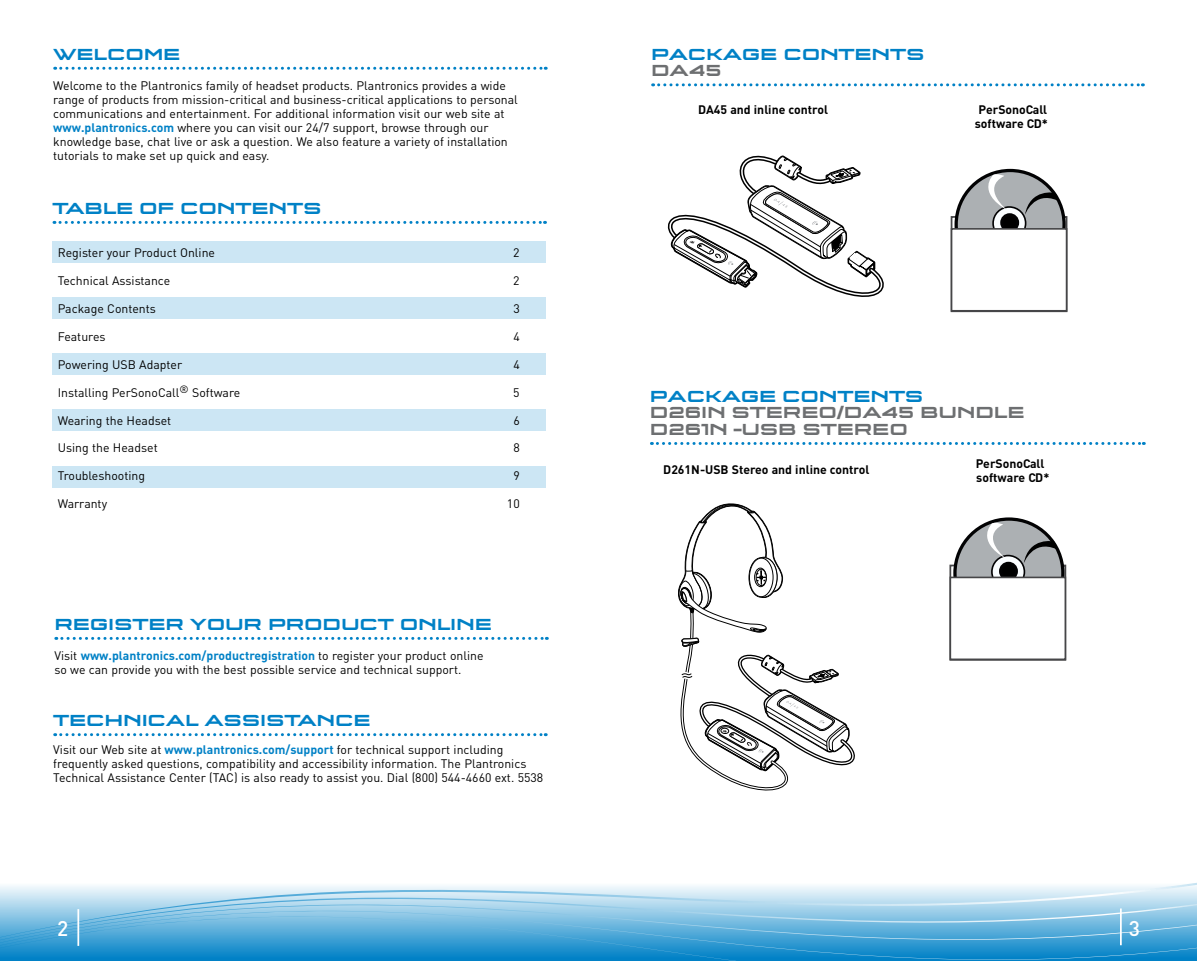
<style>
.page{position:relative;width:1197px;height:961px;background:#fff}
.page>*{position:absolute;margin:0;border:0;box-sizing:border-box;transform-origin:0 0}
.t1{font:500 21px "DIN";color:#fff}
.t2{font:700 16.62px "Q Type Ext";letter-spacing:-.015em;color:#0081c6}
.t3{font:700 16.62px/16.6px "Q Type Ext";letter-spacing:-.015em;color:#6d6f71}
.t4{font:12.25px/14px "DIN";color:#000}
.t5{font:700 12.25px/14px "DIN";color:#000;text-align:center}
.s1{font-weight:700;color:#0081c6}
</style>
<div class="page">
<svg style="left:651px;top:442px;width:493px;height:3px"></svg>
<div style="left:52px;top:466px;width:494px;height:21px;background:#cce6f4"></div>
<svg style="left:0;top:883px;width:1197px;height:14px"></svg>
<svg style="left:0;top:897px;width:1197px;height:13px;background:#b2d9ed"></svg>
<svg style="left:0;top:910px;width:1197px;height:51px;background:#58acd9"></svg>
<svg style="left:0;top:914px;width:736px;height:47px;background:#44a2d5"></svg>
<hr style="left:1120px;top:908px;width:2px;height:37px;background:#fff">
<svg style="left:56px;top:637px;width:491px;height:3px"></svg>
<svg style="left:653px;top:83px;width:490px;height:3px"></svg>
<svg style="left:54px;top:221px;width:492px;height:3px"></svg>
<div style="left:52px;top:242px;width:494px;height:20px;background:#cce6f4"></div>
<div style="left:52px;top:298px;width:494px;height:20px;background:#cce6f4"></div>
<div style="left:52px;top:354px;width:494px;height:20px;background:#cce6f4"></div>
<div style="left:52px;top:410px;width:494px;height:20px;background:#cce6f4"></div>
<svg style="left:668px;top:155px;width:216px;height:142px"></svg>
<div style="left:956px;top:170px;width:108px;height:108px;background:#acb0b3;border-radius:50%"></div>
<div style="left:955px;top:169px;width:111px;height:111px;border:3px solid #020203;border-radius:50%"></div>
<div style="left:993px;top:207px;width:33px;height:32px;background:#fafdff;border-radius:50%"></div>
<div style="left:992px;top:206px;width:34px;height:34px;border:2px solid #020203;border-radius:50%"></div>
<div style="left:1002px;top:215px;width:16px;height:15px;background:#000;border-radius:50%"></div>
<div style="left:1000px;top:213px;width:19px;height:19px;border:3px solid #020203;border-radius:50%"></div>
<svg style="left:1025px;top:187px;width:33px;height:28px"></svg>
<svg style="left:976px;top:173px;width:31px;height:37px"></svg>
<div style="left:952px;top:229px;width:115px;height:82px;background:#fff"></div>
<div style="left:951px;top:228px;width:116px;height:84px;border:2px solid #464648"></div>
<svg style="left:55px;top:733px;width:491px;height:3px"></svg>
<svg style="left:55px;top:67px;width:491px;height:3px"></svg>
<svg style="left:678px;top:503px;width:177px;height:287px"></svg>
<div style="left:949px;top:564px;width:117px;height:97px;background:#fff;border:2px solid #464648"></div>
<div style="left:955px;top:519px;width:108px;height:108px;background:#acb0b3;border-radius:50%"></div>
<div style="left:953px;top:517px;width:112px;height:111px;border:3px solid #020203;border-radius:50%"></div>
<svg style="left:992px;top:555px;width:32px;height:33px"></svg>
<div style="left:991px;top:555px;width:34px;height:34px;border:2px solid #020203;border-radius:50%"></div>
<div style="left:1001px;top:563px;width:15px;height:16px;background:#000;border-radius:50%"></div>
<div style="left:999px;top:562px;width:19px;height:19px;border:3px solid #020203;border-radius:50%"></div>
<svg style="left:1024px;top:536px;width:33px;height:27px"></svg>
<svg style="left:975px;top:521px;width:31px;height:37px"></svg>
<div style="left:950px;top:577px;width:115px;height:82px;background:#fff"></div>
<div style="left:950px;top:576px;width:116px;height:84px;border:2px solid #464648"></div>
<hr style="left:77px;top:909px;width:2px;height:37px;background:#fff">
<h2 class="t2" style="left:53px;top:44px;width:129px">WELCOME</h2>
<p class="t4" style="left:53px;top:78px;width:466px">Welcome to the Plantronics family of headset products. Plantronics provides a wide range of products from mission-critical and business-critical applications to personal communications and entertainment. For additional information visit our web site at <span class="s1">www.plantronics.com</span> where you can visit our 24/7 support, browse through our knowledge base, chat live or ask a question. We also feature a variety of installation tutorials to make set up quick and easy.</p>
<h2 class="t2" style="left:52px;top:198px;width:271px">TABLE OF CONTENTS</h2>
<p class="t4" style="left:58px;top:245px;width:159px">Register your Product Online</p>
<p class="t4" style="left:513px;top:245px;width:8px">2</p>
<p class="t4" style="left:58px;top:273px;width:114px">Technical Assistance</p>
<p class="t4" style="left:513px;top:273px;width:8px">2</p>
<p class="t4" style="left:58px;top:301px;width:100px">Package Contents</p>
<p class="t4" style="left:513px;top:301px;width:8px">3</p>
<p class="t4" style="left:58px;top:329px;width:49px">Features</p>
<p class="t4" style="left:513px;top:329px;width:8px">4</p>
<p class="t4" style="left:58px;top:357px;width:126px">Powering USB Adapter</p>
<p class="t4" style="left:513px;top:357px;width:8px">4</p>
<p class="t4" style="left:58px;top:385px;width:184px">Installing PerSonoCall<sup>®</sup> Software</p>
<p class="t4" style="left:513px;top:385px;width:8px">5</p>
<p class="t4" style="left:58px;top:413px;width:115px">Wearing the Headset</p>
<p class="t4" style="left:513px;top:413px;width:8px">6</p>
<p class="t4" style="left:58px;top:441px;width:102px">Using the Headset</p>
<p class="t4" style="left:513px;top:441px;width:8px">8</p>
<p class="t4" style="left:58px;top:469px;width:89px">Troubleshooting</p>
<p class="t4" style="left:513px;top:469px;width:8px">9</p>
<p class="t4" style="left:58px;top:497px;width:51px">Warranty</p>
<p class="t4" style="left:507px;top:497px;width:14px">10</p>
<h2 class="t2" style="left:54px;top:614px;width:439px">REGISTER YOUR PRODUCT ONLINE</h2>
<p class="t4" style="left:54px;top:648px;width:431px">Visit <span class="s1">www.plantronics.com/productregistration</span> to register your product online so we can provide you with the best possible service and technical support.</p>
<h2 class="t2" style="left:53px;top:710px;width:319px">TECHNICAL ASSISTANCE</h2>
<p class="t4" style="left:53px;top:742px;width:492px">Visit our Web site at <span class="s1">www.plantronics.com/support</span> for technical support including frequently asked questions, compatibility and accessibility information. The Plantronics<br>Technical Assistance Center (TAC) is also ready to assist you. Dial (800) 544-4660 ext. 5538</p>
<h1 class="t1" style="left:57px;top:914px;width:13px">2</h1>
<h2 class="t2" style="left:651px;top:44px;width:275px">PACKAGE CONTENTS</h2>
<h2 class="t3" style="left:651px;top:62px;width:72px">DA45</h2>
<p class="t5" style="left:698px;top:102px;width:131px">DA45 and inline control</p>
<p class="t5" style="left:975px;top:102px;width:75px">PerSonoCall software CD*</p>
<h2 class="t2" style="left:650px;top:386px;width:275px">PACKAGE CONTENTS</h2>
<h2 class="t3" style="left:650px;top:404px;width:376px">D26IN STEREO/DA45 BUNDLE<br>D261N -USB STEREO</h2>
<p class="t5" style="left:663px;top:462px;width:208px">D261N-USB Stereo and inline control</p>
<p class="t5" style="left:976px;top:456px;width:75px;text-align:left">PerSonoCall software CD*</p>
<h1 class="t1" style="left:1129px;top:915px;width:13px">3</h1>
</div>
